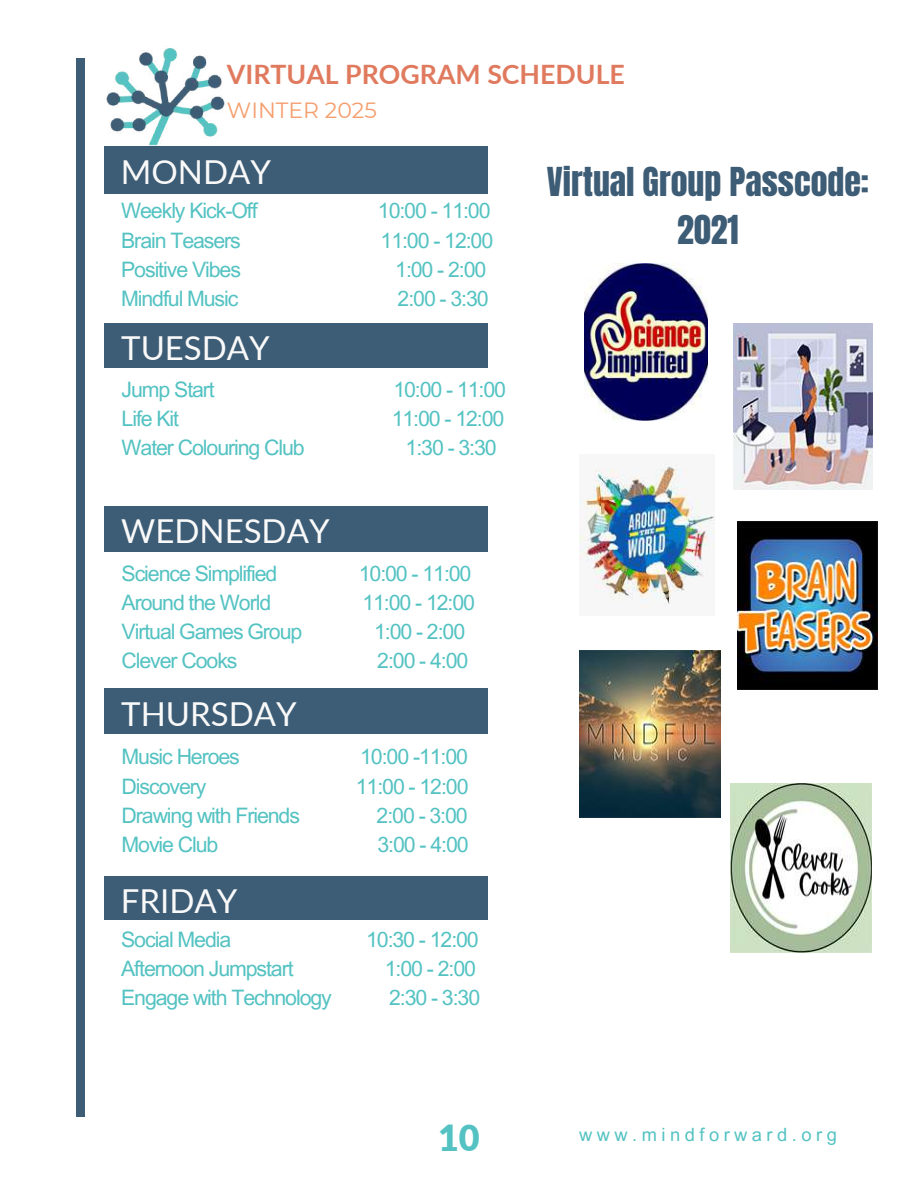
<style>
.page{position:relative;width:918px;height:1188px;background:#fff}
.page>*{position:absolute;margin:0;border:0;box-sizing:border-box;transform-origin:0 0}
.t1{font:900 36px "Lato";color:#54c2c2}
.t2{font:33.9px/47.2px "Anton";color:#3d5c75;text-align:center}
.t3{font:33px "Lato";color:#f9f9f9}
.t4{font:700 26.7px "Lato";color:#e07a5e}
.t5{font:22.05px "Montserrat";color:#f59e6e}
.t6{font:21.3px "Arial MT Pro";letter-spacing:-.05em;color:#54c2c2}
.t7{font:18.3px "Arial MT Pro";letter-spacing:.245em;color:#54c2c2}
</style>
<div class="page">
<div style="left:104px;top:146px;width:383px;height:47px;background:#3d5c75"></div>
<div style="left:76px;top:59px;width:9px;height:1058px;background:#3d5c75"></div>
<div style="left:104px;top:324px;width:383px;height:44px;background:#3d5c75"></div>
<div style="left:104px;top:506px;width:383px;height:45px;background:#3d5c75"></div>
<div style="left:104px;top:689px;width:383px;height:45px;background:#3d5c75"></div>
<div style="left:104px;top:876px;width:383px;height:44px;background:#3d5c75"></div>
<img style="left:733px;top:324px;width:140px;height:165px">
<img style="left:737px;top:522px;width:141px;height:167px">
<img style="left:580px;top:650px;width:141px;height:168px">
<img style="left:580px;top:463px;width:135px;height:145px">
<img style="left:584px;top:264px;width:124px;height:156px">
<img style="left:730px;top:784px;width:142px;height:169px">
<img style="left:106px;top:48px;width:119px;height:98px">
<p class="t4" style="left:227px;top:57px;width:399px">VIRTUAL PROGRAM SCHEDULE</p>
<p class="t5" style="left:227px;top:97px;width:151px">WINTER 2025</p>
<h3 class="t3" style="left:121px;top:152px;width:152px">MONDAY</h3>
<p class="t6" style="left:121px;top:203px;width:138px">Weekly Kick-Off</p>
<p class="t6" style="left:378px;top:203px;width:114px">10:00 - 11:00</p>
<p class="t6" style="left:121px;top:232px;width:121px">Brain Teasers</p>
<p class="t6" style="left:381px;top:232px;width:114px">11:00 - 12:00</p>
<p class="t6" style="left:121px;top:261px;width:121px">Positive Vibes</p>
<p class="t6" style="left:395px;top:261px;width:93px">1:00 - 2:00</p>
<p class="t6" style="left:121px;top:291px;width:119px">Mindful Music</p>
<p class="t6" style="left:398px;top:291px;width:93px">2:00 - 3:30</p>
<h3 class="t3" style="left:121px;top:328px;width:150px">TUESDAY</h3>
<p class="t6" style="left:122px;top:381px;width:95px">Jump Start</p>
<p class="t6" style="left:393px;top:381px;width:114px">10:00 - 11:00</p>
<p class="t6" style="left:122px;top:410px;width:59px">Life Kit</p>
<p class="t6" style="left:392px;top:410px;width:114px">11:00 - 12:00</p>
<p class="t6" style="left:122px;top:440px;width:185px">Water Colouring Club</p>
<p class="t6" style="left:406px;top:440px;width:93px">1:30 - 3:30</p>
<h3 class="t3" style="left:121px;top:511px;width:210px">WEDNESDAY</h3>
<p class="t6" style="left:122px;top:565px;width:157px">Science Simplified</p>
<p class="t6" style="left:359px;top:565px;width:114px">10:00 - 11:00</p>
<p class="t6" style="left:122px;top:594px;width:151px">Around the World</p>
<p class="t6" style="left:362px;top:594px;width:114px">11:00 - 12:00</p>
<p class="t6" style="left:122px;top:624px;width:182px">Virtual Games Group</p>
<p class="t6" style="left:374px;top:624px;width:93px">1:00 - 2:00</p>
<p class="t6" style="left:122px;top:653px;width:118px">Clever Cooks</p>
<p class="t6" style="left:377px;top:653px;width:93px">2:00 - 4:00</p>
<h3 class="t3" style="left:121px;top:693px;width:177px">THURSDAY</h3>
<p class="t6" style="left:122px;top:749px;width:120px">Music Heroes</p>
<p class="t6" style="left:360px;top:749px;width:109px">10:00 -11:00</p>
<p class="t6" style="left:122px;top:778px;width:86px">Discovery</p>
<p class="t6" style="left:356px;top:778px;width:114px">11:00 - 12:00</p>
<p class="t6" style="left:122px;top:807px;width:180px">Drawing with Friends</p>
<p class="t6" style="left:377px;top:807px;width:93px">2:00 - 3:00</p>
<p class="t6" style="left:122px;top:837px;width:98px">Movie Club</p>
<p class="t6" style="left:378px;top:837px;width:93px">3:00 - 4:00</p>
<h3 class="t3" style="left:121px;top:880px;width:118px">FRIDAY</h3>
<p class="t6" style="left:121px;top:931px;width:112px">Social Media</p>
<p class="t6" style="left:366px;top:931px;width:114px">10:30 - 12:00</p>
<p class="t6" style="left:121px;top:961px;width:174px">Afternoon Jumpstart</p>
<p class="t6" style="left:385px;top:961px;width:93px">1:00 - 2:00</p>
<p class="t6" style="left:121px;top:990px;width:212px">Engage with Technology</p>
<p class="t6" style="left:389px;top:990px;width:93px">2:30 - 3:30</p>
<h2 class="t2" style="left:547px;top:159px;width:324px">Virtual Group Passcode:<br>2021</h2>
<h1 class="t1" style="left:438px;top:1116px;width:43px">10</h1>
<p class="t7" style="left:579px;top:1128px;width:259px">www.mindforward.org</p>
</div>
